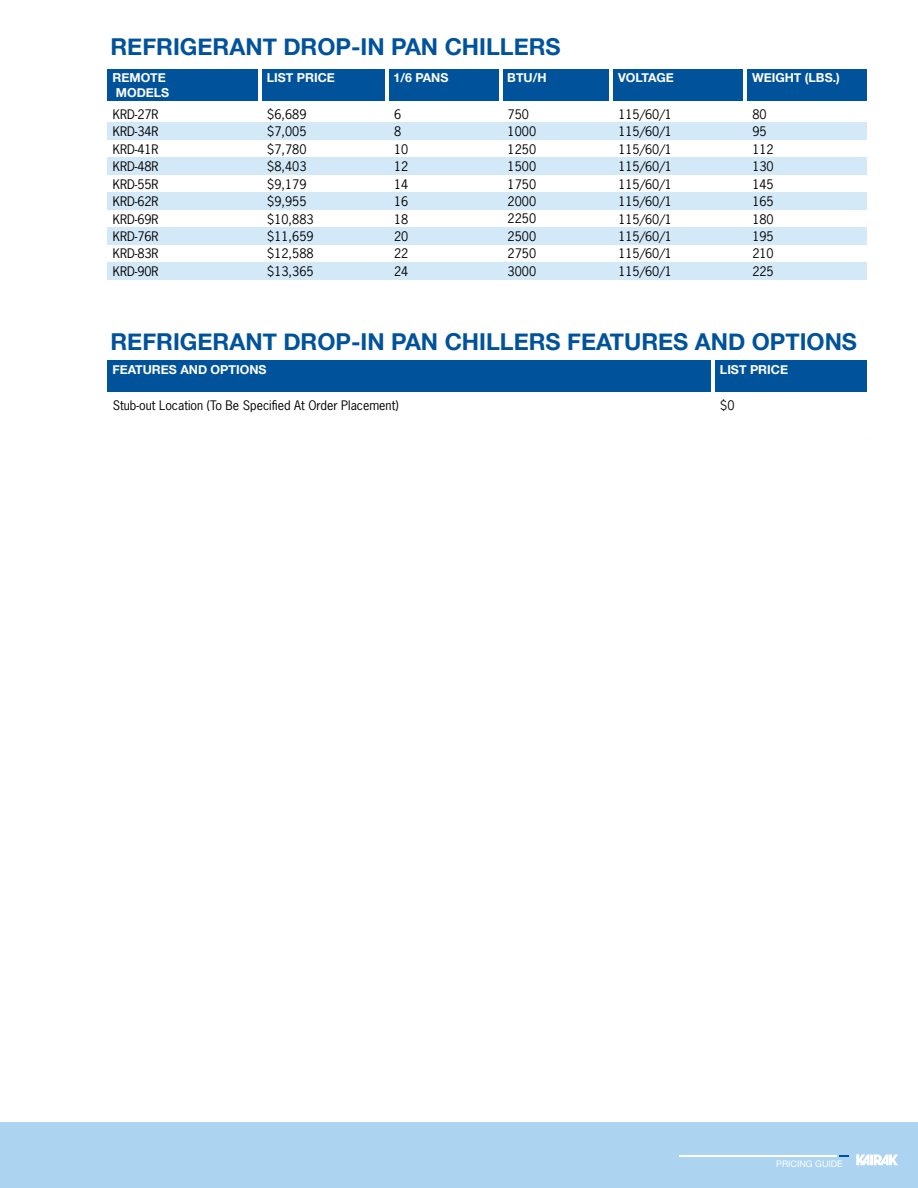
<style>
.page{position:relative;width:918px;height:1188px;background:#fff}
.page>*{position:absolute;margin:0;border:0;box-sizing:border-box;transform-origin:0 0}
.t1{font:700 23.25px "Helvetica Neue";color:#00539b}
.t2{font:12.45px/17.4px "News Gothic Std";color:#000}
.t3{font:700 12.45px "Helvetica Neue";color:#fff}
.t4{font:9px "Helvetica Neue";color:#fff}
</style>
<div class="page">
<div style="left:0;top:1123px;width:918px;height:65px;background:#acd4f1"></div>
<svg style="left:856px;top:1154px;width:42px;height:11px"></svg>
<hr style="left:679px;top:1155px;width:158px;height:1px;background:#fff">
<div style="left:108px;top:263px;width:759px;height:17px;background:#d4e9f8"></div>
<div style="left:108px;top:228px;width:759px;height:17px;background:#d4e9f8"></div>
<div style="left:108px;top:193px;width:759px;height:17px;background:#d4e9f8"></div>
<div style="left:108px;top:158px;width:759px;height:17px;background:#d4e9f8"></div>
<div style="left:108px;top:123px;width:759px;height:17px;background:#d4e9f8"></div>
<div style="left:107px;top:69px;width:759px;height:32px;background:#00539b"></div>
<hr style="left:744px;top:67px;width:3px;height:36px;background:#fff">
<hr style="left:610px;top:67px;width:3px;height:36px;background:#fff">
<hr style="left:499px;top:67px;width:3px;height:36px;background:#fff">
<hr style="left:385px;top:67px;width:4px;height:36px;background:#fff">
<hr style="left:258px;top:67px;width:4px;height:36px;background:#fff">
<div style="left:107px;top:360px;width:759px;height:32px;background:#00539b"></div>
<hr style="left:711px;top:359px;width:4px;height:36px;background:#fff">
<h1 class="t1" style="left:110px;top:28px;width:452px">REFRIGERANT DROP-IN PAN CHILLERS</h1>
<p class="t3" style="left:112px;top:68px;width:55px">REMOTE</p>
<p class="t3" style="left:267px;top:68px;width:70px">LIST PRICE</p>
<p class="t3" style="left:394px;top:68px;width:56px">1/6 PANS</p>
<p class="t3" style="left:116px;top:83px;width:55px">MODELS</p>
<p class="t3" style="left:507px;top:68px;width:41px">BTU/H</p>
<p class="t3" style="left:618px;top:68px;width:57px">VOLTAGE</p>
<p class="t3" style="left:752px;top:68px;width:89px">WEIGHT (LBS.)</p>
<p class="t2" style="left:267px;top:105px;width:48px">$6,689 $7,005 $7,780 $8,403 $9,179 $9,955 $10,883 $11,659 $12,588 $13,365</p>
<p class="t2" style="left:508px;top:105px;width:30px">750<br>1000<br>1250<br>1500<br>1750<br>2000<br>2250<br>2500<br>2750<br>3000</p>
<p class="t2" style="left:618px;top:105px;width:55px;text-align:justify">115/60/1<br>115/60/1<br>115/60/1<br>115/60/1<br>115/60/1<br>115/60/1<br>115/60/1<br>115/60/1<br>115/60/1<br>115/60/1</p>
<p class="t2" style="left:113px;top:105px;width:47px;text-align:justify">KRD-27R KRD-34R KRD-41R KRD-48R KRD-55R KRD-62R KRD-69R KRD-76R KRD-83R KRD-90R</p>
<p class="t2" style="left:752px;top:105px;width:23px">80<br>95<br>112<br>130<br>145<br>165<br>180<br>195<br>210<br>225</p>
<p class="t2" style="left:394px;top:105px;width:16px">6<br>8<br>10<br>12<br>14<br>16<br>18<br>20<br>22<br>24</p>
<h1 class="t1" style="left:110px;top:324px;width:748px">REFRIGERANT DROP-IN PAN CHILLERS FEATURES AND OPTIONS</h1>
<p class="t3" style="left:720px;top:360px;width:70px">LIST PRICE</p>
<p class="t2" style="left:720px;top:397px;width:16px">$0</p>
<p class="t3" style="left:112px;top:360px;width:156px">FEATURES AND OPTIONS</p>
<p class="t2" style="left:113px;top:397px;width:287px">Stub-out Location (To Be Specified At Order Placement)</p>
<p class="t4" style="left:776px;top:1157px;width:68px">PRICING GUIDE</p>
</div>
